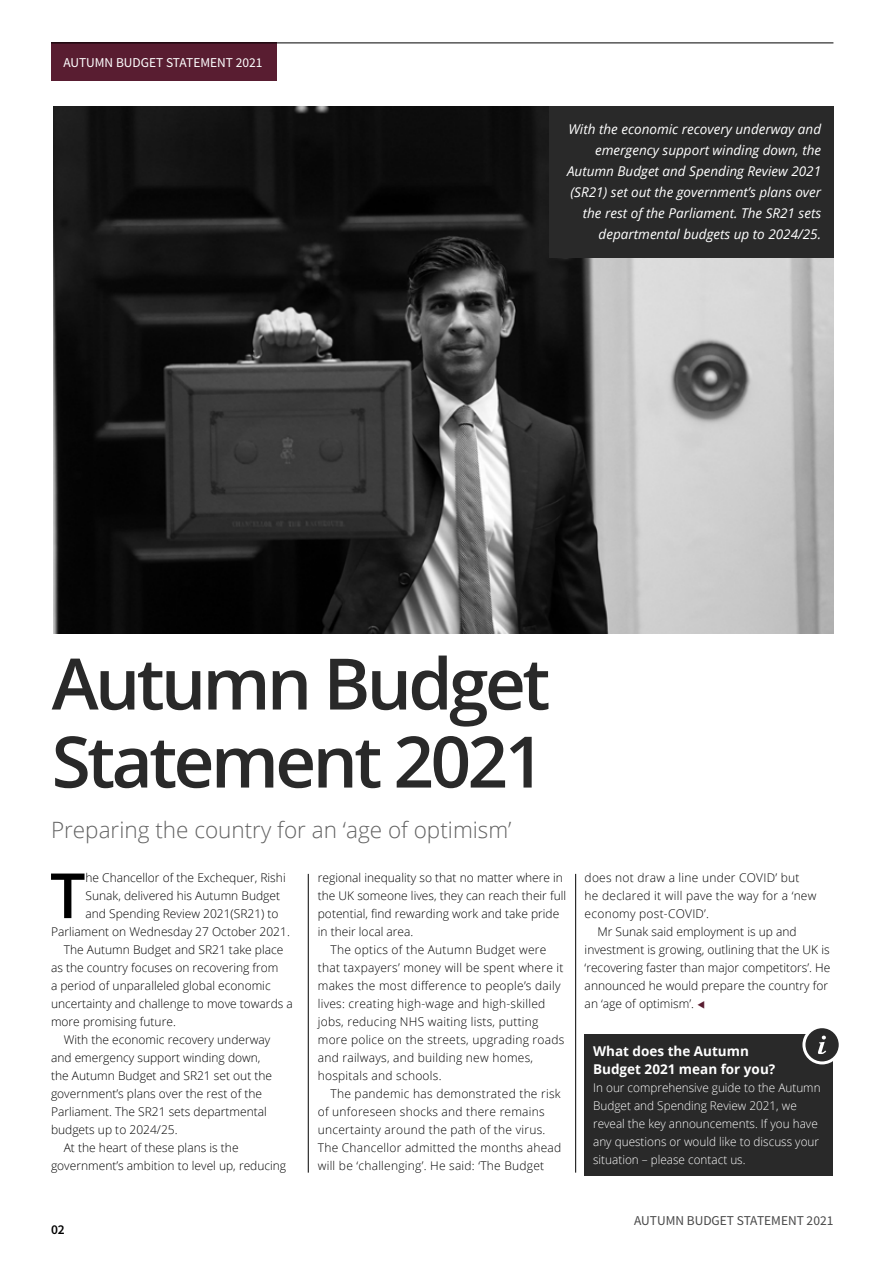
<style>
.page{position:relative;width:893px;height:1263px;background:#fff}
.page>*{position:absolute;margin:0;border:0;box-sizing:border-box;transform-origin:0 0}
.t1{font:600 71.1px/78px "Open Sans";letter-spacing:-.05em;color:#292929}
.t2{font:600 62.4px "Open Sans";color:#000}
.t3{font:300 22.5px "Open Sans";color:#636363}
.t4{font:italic 13.5px/21px "Open Sans";color:#fff;text-align:right}
.t5{font:700 13.5px/18px "Open Sans";color:#fff}
.t6{font:13.5px "Source Sans Pro";color:#484848}
.t7{font:13.5px "Source Sans Pro";color:#fff}
.t8{font:600 13.5px "Source Sans Pro";color:#000}
.t9{font:300 12px "Open Sans";color:#000}
.t10{font:300 12px "Open Sans";letter-spacing:.02em;color:#000}
.t11{font:300 12px/18px "Open Sans";color:#fff}
.s1{color:#591d31}
</style>
<div class="page">
<div style="left:51px;top:43px;width:225px;height:38px;background:#591d31"></div>
<hr style="left:51px;top:43px;width:782px;height:1px;background:#000">
<img style="left:54px;top:106px;width:779px;height:528px">
<hr style="left:308px;top:874px;width:1px;height:298px;background:#000">
<hr style="left:575px;top:874px;width:1px;height:298px;background:#000">
<div style="left:549px;top:106px;width:284px;height:152px;background:#292929"></div>
<div style="left:585px;top:1034px;width:248px;height:141px;background:#292929"></div>
<div style="left:804px;top:1027px;width:36px;height:36px;background:#292929;border-radius:50%"></div>
<div style="left:802px;top:1025px;width:40px;height:39px;border:3px solid #fff;border-radius:50%"></div>
<svg style="left:818px;top:1035px;width:8px;height:19px"></svg>
<p class="t7" style="left:63px;top:54px;width:201px">AUTUMN BUDGET STATEMENT 2021</p>
<p class="t4" style="left:567px;top:118px;width:256px">With the economic recovery underway and emergency support winding down, the Autumn Budget and Spending Review 2021 (SR21) set out the government’s plans over the rest of the Parliament. The SR21 sets departmental budgets up to 2024/25.</p>
<h1 class="t1" style="left:52px;top:643px;width:500px">Autumn Budget<br>Statement 2021</h1>
<h3 class="t3" style="left:51px;top:814px;width:462px">Preparing the country for an ‘age of optimism’</h3>
<h2 class="t2" style="left:50px;top:851px;width:37px">T</h2>
<p class="t9" style="left:85px;top:869px;width:202px">he Chancellor of the Exchequer, Rishi</p>
<p class="t9" style="left:85px;top:887px;width:196px">Sunak, delivered his Autumn Budget</p>
<p class="t9" style="left:85px;top:905px;width:195px">and Spending Review 2021(SR21) to</p>
<p class="t9" style="left:51px;top:923px;width:240px">Parliament on Wednesday 27 October 2021.</p>
<p class="t9" style="left:64px;top:941px;width:221px">The Autumn Budget and SR21 take place</p>
<p class="t9" style="left:51px;top:959px;width:229px">as the country focuses on recovering from</p>
<p class="t9" style="left:51px;top:977px;width:221px">a period of unparalleled global economic</p>
<p class="t9" style="left:51px;top:995px;width:243px">uncertainty and challenge to move towards a</p>
<p class="t9" style="left:51px;top:1013px;width:126px">more promising future.</p>
<p class="t9" style="left:64px;top:1031px;width:208px">With the economic recovery underway</p>
<p class="t9" style="left:51px;top:1049px;width:211px">and emergency support winding down,</p>
<p class="t9" style="left:51px;top:1067px;width:223px">the Autumn Budget and SR21 set out the</p>
<p class="t9" style="left:51px;top:1085px;width:213px">government’s plans over the rest of the</p>
<p class="t9" style="left:51px;top:1103px;width:217px">Parliament. The SR21 sets departmental</p>
<p class="t9" style="left:51px;top:1121px;width:128px">budgets up to 2024/25.</p>
<p class="t9" style="left:64px;top:1139px;width:176px">At the heart of these plans is the</p>
<p class="t9" style="left:51px;top:1157px;width:237px">government’s ambition to level up, reducing</p>
<p class="t8" style="left:51px;top:1221px;width:15px">02</p>
<p class="t9" style="left:318px;top:869px;width:247px">regional inequality so that no matter where in</p>
<p class="t9" style="left:318px;top:887px;width:250px">the UK someone lives, they can reach their full</p>
<p class="t9" style="left:318px;top:905px;width:243px">potential, find rewarding work and take pride</p>
<p class="t9" style="left:318px;top:923px;width:97px">in their local area.</p>
<p class="t10" style="left:331px;top:941px;width:217px">The optics of the Autumn Budget were</p>
<p class="t10" style="left:318px;top:959px;width:247px">that taxpayers’ money will be spent where it</p>
<p class="t10" style="left:318px;top:977px;width:244px">makes the most difference to people’s daily</p>
<p class="t10" style="left:318px;top:995px;width:229px">lives: creating high-wage and high-skilled</p>
<p class="t10" style="left:318px;top:1013px;width:222px">jobs, reducing NHS waiting lists, putting</p>
<p class="t10" style="left:318px;top:1031px;width:248px">more police on the streets, upgrading roads</p>
<p class="t10" style="left:318px;top:1049px;width:217px">and railways, and building new homes,</p>
<p class="t10" style="left:318px;top:1067px;width:125px">hospitals and schools.</p>
<p class="t10" style="left:331px;top:1085px;width:232px">The pandemic has demonstrated the risk</p>
<p class="t10" style="left:318px;top:1103px;width:228px">of unforeseen shocks and there remains</p>
<p class="t10" style="left:318px;top:1121px;width:229px">uncertainty around the path of the virus.</p>
<p class="t10" style="left:318px;top:1139px;width:245px">The Chancellor admitted the months ahead</p>
<p class="t10" style="left:318px;top:1157px;width:228px">will be ‘challenging’. He said: ‘The Budget</p>
<p class="t10" style="left:585px;top:869px;width:216px">does not draw a line under COVID’ but</p>
<p class="t10" style="left:585px;top:887px;width:233px">he declared it will pave the way for a ‘new</p>
<p class="t10" style="left:585px;top:905px;width:126px">economy post-COVID’.</p>
<p class="t9" style="left:597px;top:923px;width:201px">Mr Sunak said employment is up and</p>
<p class="t9" style="left:585px;top:941px;width:247px">investment is growing, outlining that the UK is</p>
<p class="t9" style="left:585px;top:959px;width:247px">‘recovering faster than major competitors’. He</p>
<p class="t9" style="left:585px;top:977px;width:245px">announced he would prepare the country for</p>
<p class="t9" style="left:585px;top:995px;width:122px">an ‘age of optimism’. <span class="s1">▼</span></p>
<p class="t5" style="left:593px;top:1042px;width:184px">What does the Autumn<br>Budget 2021 mean for you?</p>
<p class="t11" style="left:593px;top:1078px;width:229px">In our comprehensive guide to the Autumn Budget and Spending Review 2021, we reveal the key announcements. If you have any questions or would like to discuss your situation – please contact us.</p>
<p class="t6" style="left:634px;top:1212px;width:201px">AUTUMN BUDGET STATEMENT 2021</p>
</div>
